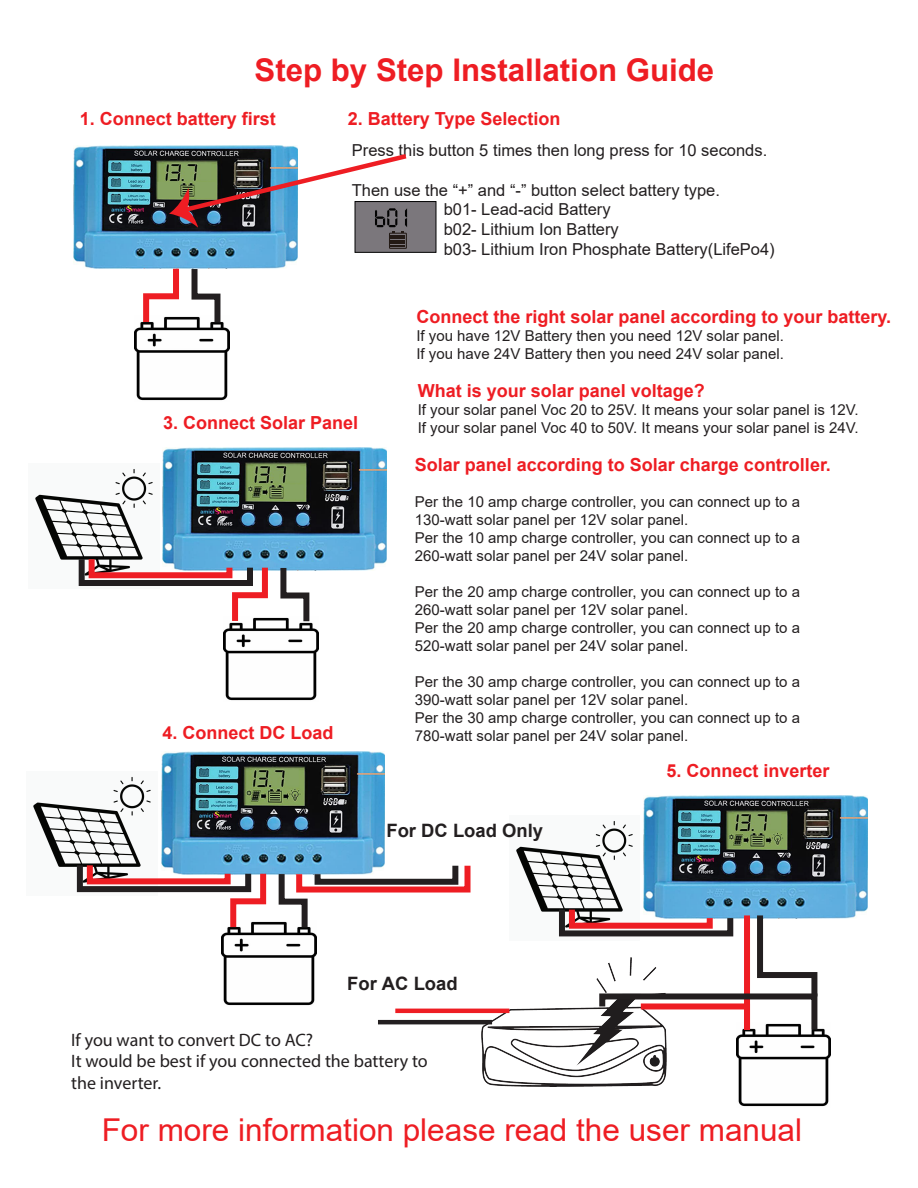
<style>
.page{position:relative;width:918px;height:1188px;background:#fff}
.page>*{position:absolute;margin:0;border:0;box-sizing:border-box;transform-origin:0 0}
.t1{font:31.5px "Arial";color:#ee1d23}
.t2{font:700 31.2px "Arial";color:#ee1d23}
.t3{font:700 18.45px "Arial";color:#231f20}
.t4{font:700 18px "Arial";color:#ee1d23}
.t5{font:18px/21.6px "Myriad Pro";color:#231f20}
.t6{font:16.5px/19.8px "Arial";color:#231f20}
.t7{font:15px/18px "Arial";color:#231f20}
</style>
<div class="page">
<img style="left:163px;top:447px;width:223px;height:123px">
<img style="left:74px;top:146px;width:223px;height:123px">
<img style="left:135px;top:316px;width:94px;height:85px">
<svg style="left:140px;top:263px;width:42px;height:65px"></svg>
<svg style="left:189px;top:263px;width:34px;height:65px"></svg>
<img style="left:223px;top:617px;width:95px;height:84px">
<svg style="left:277px;top:562px;width:35px;height:65px"></svg>
<img style="left:35px;top:469px;width:118px;height:91px">
<svg style="left:76px;top:553px;width:195px;height:74px"></svg>
<div style="left:355px;top:201px;width:81px;height:52px;background:#7b777c;border:1px solid #030303"></div>
<div style="left:389px;top:233px;width:18px;height:16px;border:1px solid #231a15"></div>
<svg style="left:169px;top:151px;width:242px;height:96px"></svg>
<img style="left:161px;top:751px;width:224px;height:123px">
<img style="left:222px;top:921px;width:94px;height:85px">
<img style="left:33px;top:776px;width:118px;height:91px">
<svg style="left:74px;top:859px;width:195px;height:74px"></svg>
<svg style="left:276px;top:860px;width:195px;height:73px"></svg>
<img style="left:643px;top:796px;width:224px;height:123px">
<img style="left:736px;top:1028px;width:95px;height:79px">
<img style="left:516px;top:821px;width:117px;height:91px">
<img style="left:482px;top:1008px;width:185px;height:79px">
<svg style="left:556px;top:904px;width:264px;height:132px"></svg>
<hr style="left:395px;top:1009px;width:114px;height:4px;background:#ee1d23">
<hr style="left:378px;top:1020px;width:114px;height:4px;background:#231f20">
<h2 class="t2" style="left:255px;top:48px;width:461px">Step by Step Installation Guide</h2>
<p class="t4" style="left:80px;top:106px;width:198px">1. Connect battery first</p>
<p class="t4" style="left:348px;top:106px;width:214px">2. Battery Type Selection</p>
<p class="t6" style="left:352px;top:140px;width:417px">Press this button 5 times then long press for 10 seconds.</p>
<p class="t6" style="left:352px;top:180px;width:370px">Then use the “+” and “-” button select battery type.</p>
<p class="t4" style="left:163px;top:410px;width:197px">3. Connect Solar Panel</p>
<p class="t4" style="left:163px;top:720px;width:173px">4. Connect DC Load</p>
<p class="t6" style="left:444px;top:199px;width:333px">b01- Lead-acid Battery<br>b02- Lithium Ion Battery<br>b03- Lithium Iron Phosphate Battery(LifePo4)</p>
<p class="t4" style="left:416px;top:304px;width:476px">Connect the right solar panel according to your battery.</p>
<p class="t7" style="left:416px;top:327px;width:369px">If you have 12V Battery then you need 12V solar panel.<br>If you have 24V Battery then you need 24V solar panel.</p>
<p class="t4" style="left:418px;top:378px;width:289px">What is your solar panel voltage?</p>
<p class="t7" style="left:418px;top:400px;width:442px">If your solar panel Voc 20 to 25V. It means your solar panel is 12V.<br>If your solar panel Voc 40 to 50V. It means your solar panel is 24V.</p>
<p class="t4" style="left:415px;top:452px;width:418px">Solar panel according to Solar charge controller.</p>
<p class="t7" style="left:415px;top:493px;width:387px">Per the 10 amp charge controller, you can connect up to a 130-watt solar panel per 12V solar panel.<br>Per the 10 amp charge controller, you can connect up to a 260-watt solar panel per 24V solar panel.</p>
<p class="t7" style="left:415px;top:583px;width:387px">Per the 20 amp charge controller, you can connect up to a 260-watt solar panel per 12V solar panel.<br>Per the 20 amp charge controller, you can connect up to a 520-watt solar panel per 24V solar panel.</p>
<p class="t7" style="left:415px;top:673px;width:387px">Per the 30 amp charge controller, you can connect up to a 390-watt solar panel per 12V solar panel.<br>Per the 30 amp charge controller, you can connect up to a 780-watt solar panel per 24V solar panel.</p>
<p class="t3" style="left:386px;top:817px;width:158px">For DC Load Only</p>
<p class="t4" style="left:667px;top:758px;width:165px">5. Connect inverter</p>
<p class="t3" style="left:347px;top:970px;width:112px">For AC Load</p>
<p class="t5" style="left:71px;top:1028px;width:358px">If you want to convert DC to AC?<br>It would be best if you connected the battery to the inverter.</p>
<h1 class="t1" style="left:102px;top:1108px;width:702px">For more information please read the user manual</h1>
</div>
